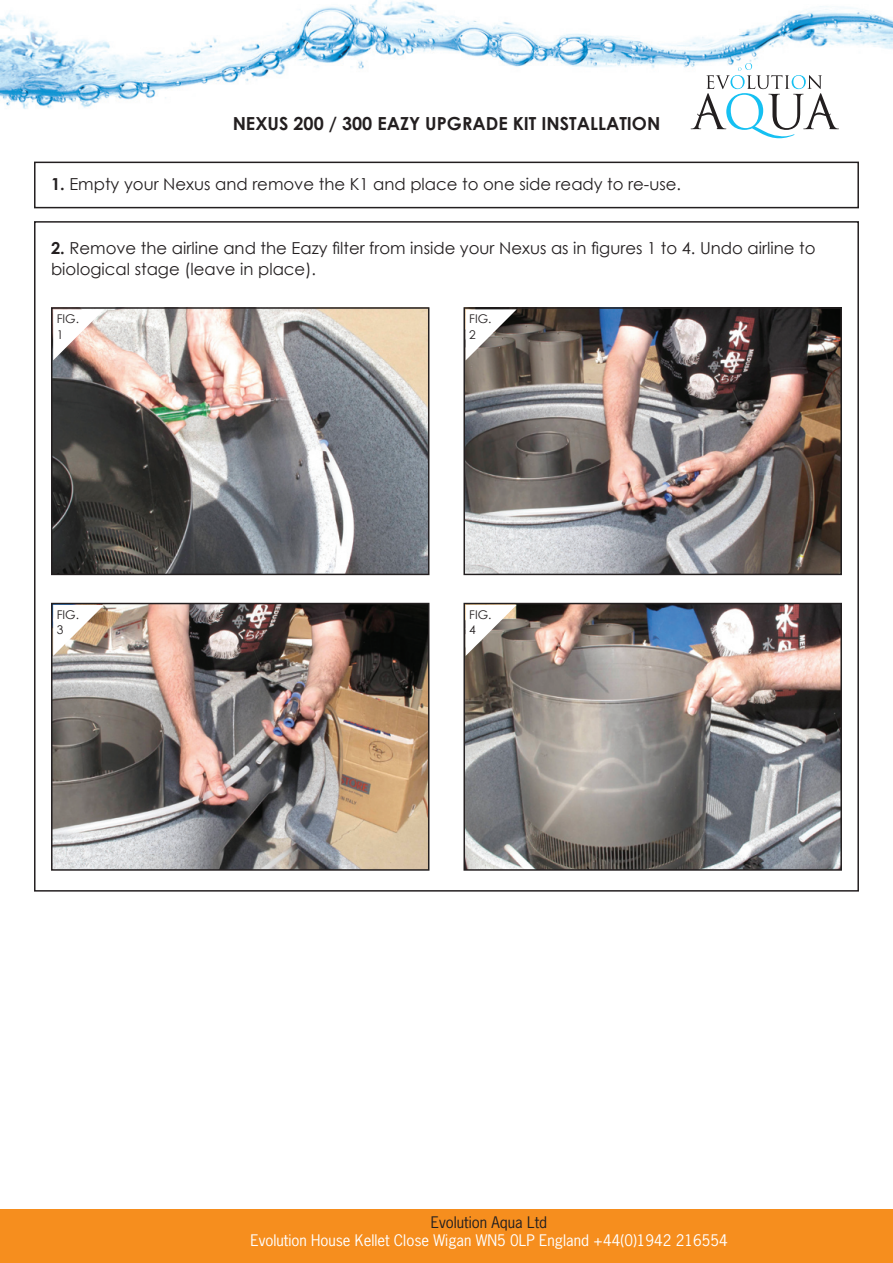
<style>
.page{position:relative;width:893px;height:1263px;background:#fff}
.page>*{position:absolute;margin:0;border:0;box-sizing:border-box;transform-origin:0 0}
.t1{font:700 18px "Century Gothic";color:#231f20}
.t2{font:16.5px/21px "Century Gothic";color:#231f20}
.t3{font:15px "News Gothic Std";color:#fff}
.t4{font:15px "News Gothic Std";color:#231f20}
.t5{font:12px/15px "Century Gothic";color:#231f20}
.s1{font-weight:700}
</style>
<div class="page">
<div style="left:0;top:1210px;width:893px;height:53px;background:#f68e1e"></div>
<img style="left:0;top:0;width:893px;height:139px">
<svg style="left:691px;top:63px;width:148px;height:75px"></svg>
<div style="left:34px;top:162px;width:825px;height:46px;border:2px solid #231f20"></div>
<img style="left:54px;top:310px;width:372px;height:262px">
<div style="left:51px;top:307px;width:378px;height:268px;border:2px solid #231f20"></div>
<svg style="left:53px;top:309px;width:51px;height:51px"></svg>
<img style="left:466px;top:310px;width:373px;height:262px">
<div style="left:463px;top:307px;width:379px;height:268px;border:2px solid #231f20"></div>
<svg style="left:466px;top:309px;width:51px;height:51px"></svg>
<img style="left:54px;top:606px;width:372px;height:262px">
<div style="left:51px;top:603px;width:378px;height:268px;border:2px solid #231f20"></div>
<svg style="left:53px;top:605px;width:51px;height:51px"></svg>
<img style="left:466px;top:606px;width:373px;height:262px">
<div style="left:463px;top:603px;width:379px;height:268px;border:2px solid #231f20"></div>
<svg style="left:466px;top:605px;width:51px;height:51px"></svg>
<p class="t1" style="left:233px;top:110px;width:429px">NEXUS 200 / 300 EAZY UPGRADE KIT INSTALLATION</p>
<p class="t2" style="left:51px;top:173px;width:632px"><span class="s1">1.</span> Empty your Nexus and remove the K1 and place to one side ready to re-use.</p>
<p class="t2" style="left:51px;top:237px;width:766px"><span class="s1">2.</span> Remove the airline and the Eazy filter from inside your Nexus as in figures 1 to 4. Undo airline to biological stage (leave in place).</p>
<p class="t5" style="left:57px;top:311px;width:24px">FIG.<br>1</p>
<p class="t5" style="left:469px;top:311px;width:24px">FIG.<br>2</p>
<p class="t5" style="left:57px;top:607px;width:24px">FIG.<br>3</p>
<p class="t5" style="left:469px;top:607px;width:24px">FIG.<br>4</p>
<p class="t4" style="left:431px;top:1212px;width:118px">Evolution Aqua Ltd</p>
<p class="t3" style="left:250px;top:1230px;width:479px">Evolution House Kellet Close Wigan WN5 0LP England +44(0)1942 216554</p>
</div>
